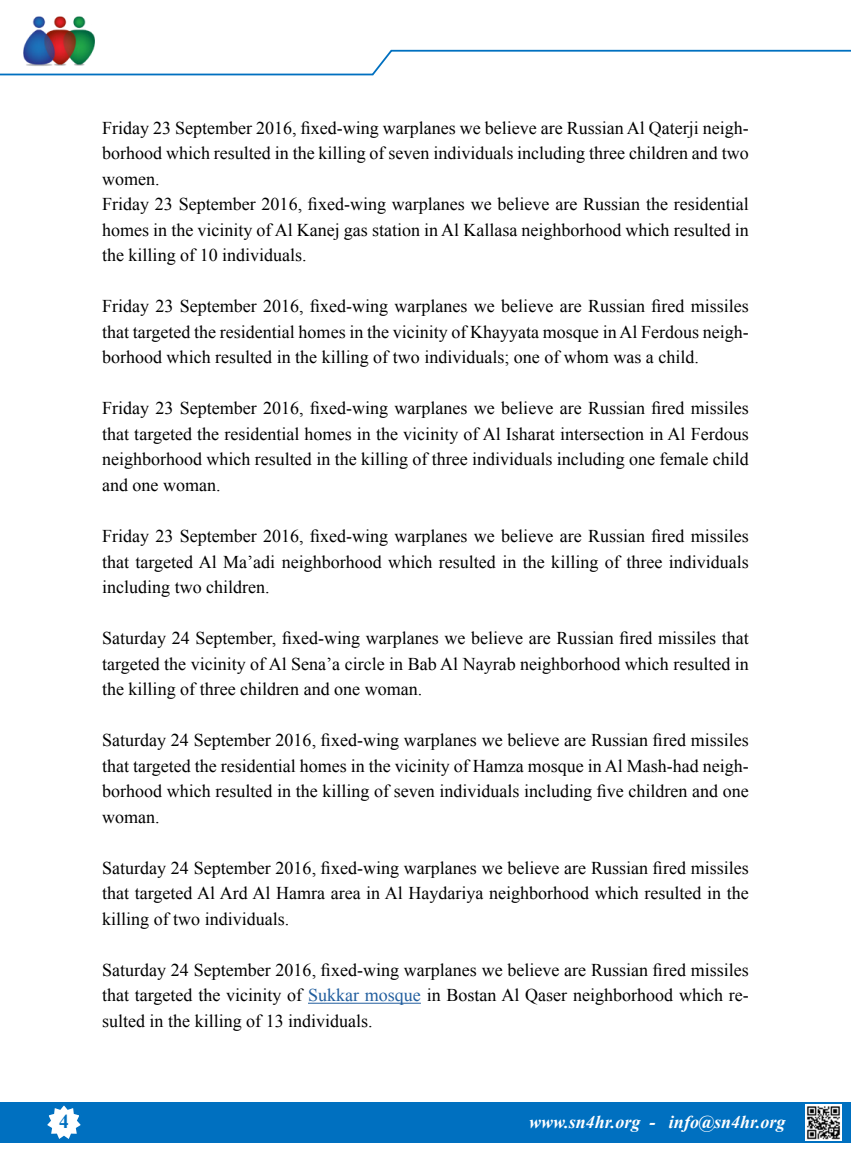
<style>
.page{position:relative;width:851px;height:1170px;background:#fff}
.page>*{position:absolute;margin:0;border:0;box-sizing:border-box;transform-origin:0 0}
.t1{font:700 19.5px "Times New Roman";color:#0070c0}
.t2{font:18px/25.5px "Times New Roman";color:#000;text-align:justify}
.t3{font:italic 700 18px "Times New Roman";color:#fff}
.s1{color:#215e9e}
</style>
<div class="page">
<img style="left:23px;top:16px;width:72px;height:33px">
<div style="left:0;top:1101px;width:850px;height:41px;background:#0070c0"></div>
<svg style="left:44px;top:1101px;width:40px;height:38px"></svg>
<svg style="left:0;top:49px;width:850px;height:27px"></svg>
<img style="left:805px;top:1104px;width:36px;height:36px">
<hr style="left:308px;top:1002px;width:113px;height:1px;background:#215e9e">
<p class="t1" style="left:59px;top:1107px;width:11px">4</p>
<p class="t2" style="left:102px;top:115px;width:648px">Friday 23 September 2016, fixed-wing warplanes we believe are Russian Al Qaterji neigh-</p>
<p class="t2" style="left:102px;top:166px;width:648px;text-align:left">women.<br>Friday 23 September 2016, fixed-wing warplanes we believe are Russian the residential homes in the vicinity of Al Kanej gas station in Al Kallasa neighborhood which resulted in the killing of 10 individuals.</p>
<p class="t2" style="left:102px;top:293px;width:648px">Friday 23 September 2016, fixed-wing warplanes we believe are Russian fired missiles</p>
<p class="t2" style="left:102px;top:344px;width:598px">borhood which resulted in the killing of two individuals; one of whom was a child.</p>
<p class="t2" style="left:102px;top:140px;width:648px">borhood which resulted in the killing of seven individuals including three children and two</p>
<p class="t2" style="left:102px;top:319px;width:648px">that targeted the residential homes in the vicinity of Khayyata mosque inAl Ferdous neigh-</p>
<p class="t2" style="left:102px;top:395px;width:648px">Friday 23 September 2016, fixed-wing warplanes we believe are Russian fired missiles that targeted the residential homes in the vicinity of Al Isharat intersection in Al Ferdous neighborhood which resulted in the killing of three individuals including one female child and one woman.</p>
<p class="t2" style="left:102px;top:523px;width:648px">Friday 23 September 2016, fixed-wing warplanes we believe are Russian fired missiles that targeted Al Ma’adi neighborhood which resulted in the killing of three individuals including two children.</p>
<p class="t2" style="left:102px;top:625px;width:648px">Saturday 24 September, fixed-wing warplanes we believe are Russian fired missiles that targeted the vicinity of Al Sena a’ circle in Bab Al Nayrab neighborhood which resulted in the killing of three children and one woman.</p>
<p class="t2" style="left:102px;top:727px;width:648px">Saturday 24 September 2016, fixed-wing warplanes we believe are Russian fired missiles</p>
<p class="t2" style="left:102px;top:778px;width:648px">borhood which resulted in the killing of seven individuals including five children and one</p>
<p class="t2" style="left:102px;top:752px;width:648px">that targeted the residential homes in the vicinity of Hamza mosque in Al Mash-had neigh-</p>
<p class="t2" style="left:102px;top:803px;width:59px">woman.</p>
<p class="t2" style="left:102px;top:854px;width:648px">Saturday 24 September 2016, fixed-wing warplanes we believe are Russian fired missiles that targeted Al Ard Al Hamra area in Al Haydariya neighborhood which resulted in the killing of two individuals.</p>
<p class="t2" style="left:102px;top:956px;width:648px">Saturday 24 September 2016, fixed-wing warplanes we believe are Russian fired missiles</p>
<p class="t2" style="left:102px;top:1007px;width:272px">sulted in the killing of 13 individuals.</p>
<p class="t2" style="left:102px;top:982px;width:648px">that targeted the vicinity of <span class="s1">Sukkar mosque</span> in Bostan Al Qaser neighborhood which re-</p>
<p class="t3" style="left:529px;top:1108px;width:113px">www.sn4hr.org</p>
<p class="t3" style="left:649px;top:1108px;width:7px">-</p>
<p class="t3" style="left:669px;top:1108px;width:118px">info@sn4hr.org</p>
</div>
